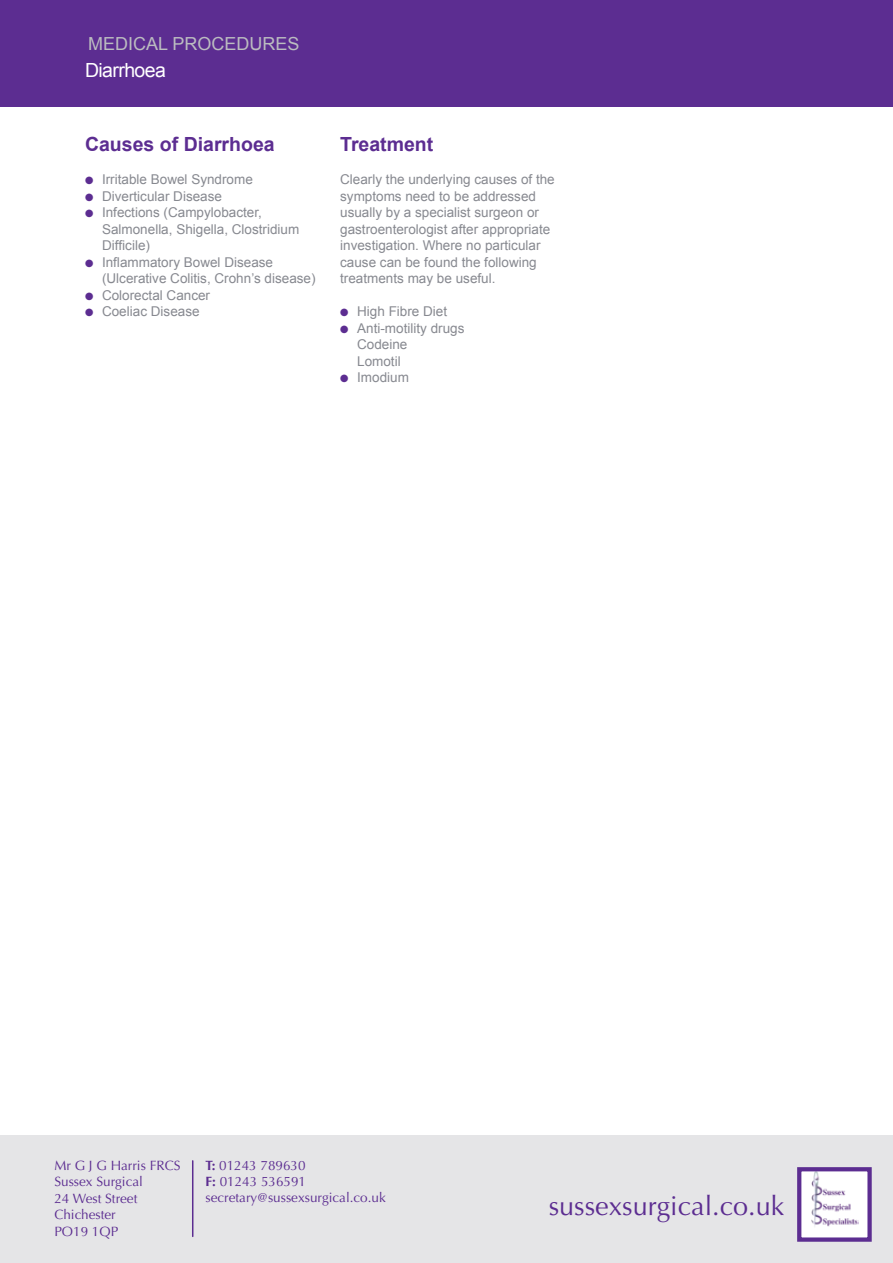
<style>
.page{position:relative;width:893px;height:1263px;background:#fff}
.page>*{position:absolute;margin:0;border:0;box-sizing:border-box;transform-origin:0 0}
.t1{font:27px "Optima";color:#5c2d91}
.t2{font:700 19.5px "Arial";color:#5c2d91}
.t3{font:19.5px "Arial";letter-spacing:-.03em;color:#fff}
.t4{font:18px "Arial";color:#bbbcc0}
.t5{font:13.5px/16.5px "Arial";color:#878990}
.t6{font:13.5px/16.5px "Optima";color:#5c2d91}
.s1{color:#5c2d91}
.s2{font-weight:700}
</style>
<div class="page">
<div style="left:0;top:1135px;width:893px;height:128px;background:#e5e5e7"></div>
<hr style="left:192px;top:1161px;width:1px;height:75px;background:#5c2d91">
<div style="left:799px;top:1169px;width:71px;height:70px;background:#fff"></div>
<img style="left:811px;top:1172px;width:48px;height:55px">
<div style="left:797px;top:1167px;width:75px;height:75px;border:4px solid #5c2d91"></div>
<div style="left:0;top:0;width:893px;height:106px;background:#5c2d91"></div>
<h3 class="t4" style="left:88px;top:33px;width:213px">MEDICAL PROCEDURES</h3>
<h2 class="t3" style="left:85px;top:59px;width:82px">Diarrhoea</h2>
<h2 class="t2" style="left:85px;top:133px;width:191px">Causes of Diarrhoea</h2>
<p class="t5" style="left:85px;top:171px;width:169px"><span class="s1">●</span> Irritable Bowel Syndrome</p>
<p class="t5" style="left:85px;top:188px;width:139px"><span class="s1">●</span> Diverticular Disease</p>
<p class="t5" style="left:102px;top:204px;width:199px;text-indent:-17px"><span class="s1">●</span> Infections (Campylobacter,<br>Salmonella, Shigella, Clostridium<br>Difficile)</p>
<p class="t5" style="left:102px;top:254px;width:215px;text-indent:-17px"><span class="s1">●</span> Inflammatory Bowel Disease (Ulcerative Colitis, Crohn’s disease)</p>
<p class="t5" style="left:85px;top:287px;width:127px"><span class="s1">●</span> Colorectal Cancer</p>
<p class="t5" style="left:85px;top:303px;width:116px"><span class="s1">●</span> Coeliac Disease</p>
<h2 class="t2" style="left:340px;top:133px;width:95px">Treatment</h2>
<p class="t5" style="left:340px;top:171px;width:216px">Clearly the underlying causes of the symptoms need to be addressed usually by a specialist surgeon or gastroenterologist after appropriate investigation. Where no particular cause can be found the following treatments may be useful.</p>
<p class="t5" style="left:340px;top:303px;width:109px"><span class="s1">●</span> High Fibre Diet</p>
<p class="t5" style="left:357px;top:320px;width:109px;text-indent:-17px"><span class="s1">●</span> Anti-motility drugs<br>Codeine<br>Lomotil</p>
<p class="t5" style="left:340px;top:369px;width:70px"><span class="s1">●</span> Imodium</p>
<p class="t6" style="left:54px;top:1157px;width:128px">Mr G J G Harris FRCS<br>Sussex Surgical<br>24 West Street<br>Chichester<br>PO19 1QP</p>
<p class="t6" style="left:205px;top:1157px;width:182px"><span class="s2">T:</span> 01243 789630<br><span class="s2">F:</span> 01243 536591 secretary@sussexsurgical.co.uk</p>
<h1 class="t1" style="left:549px;top:1190px;width:237px">sussexsurgical.co.uk</h1>
</div>
